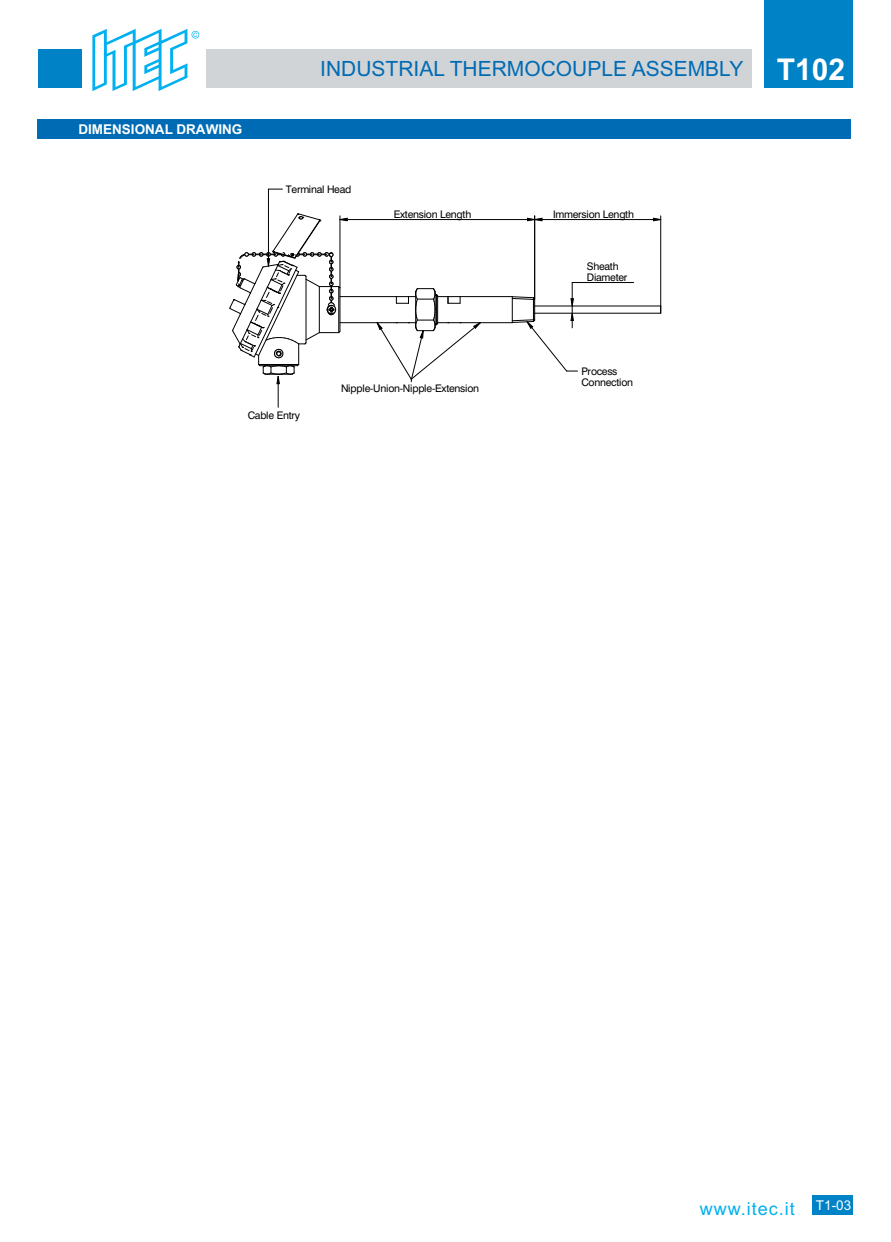
<style>
.page{position:relative;width:891px;height:1242px;background:#fff}
.page>*{position:absolute;margin:0;border:0;box-sizing:border-box;transform-origin:0 0}
.t1{font:21px "Arial";color:#006bb5}
.t2{font:18px "Arial";letter-spacing:.055em;color:#00b0f0}
.t3{font:700 13.5px "Arial";color:#fff}
.t4{font:10.5px/10.9px "Swiss 721 BT";letter-spacing:-.02em;color:#000}
.s1{font-weight:700;font-size:30px;color:#fff}
</style>
<div class="page">
<div style="left:38px;top:50px;width:43px;height:38px;background:#0082c7"></div>
<div style="left:207px;top:50px;width:545px;height:38px;background:#d1d4d6"></div>
<div style="left:764px;top:0;width:89px;height:88px;background:#0082c7"></div>
<svg style="left:92px;top:29px;width:107px;height:62px"></svg>
<div style="left:37px;top:119px;width:814px;height:19px;background:#006bb5"></div>
<hr style="left:340px;top:322px;width:56px;height:1px;background:#000">
<hr style="left:340px;top:296px;width:56px;height:1px;background:#000">
<hr style="left:460px;top:296px;width:52px;height:1px;background:#000">
<hr style="left:460px;top:322px;width:52px;height:1px;background:#000">
<hr style="left:535px;top:306px;width:126px;height:1px;background:#000">
<hr style="left:535px;top:313px;width:126px;height:1px;background:#000">
<svg style="left:653px;top:217px;width:7px;height:5px"></svg>
<hr style="left:660px;top:216px;width:1px;height:90px;background:#000">
<hr style="left:535px;top:219px;width:126px;height:1px;background:#000">
<svg style="left:527px;top:217px;width:16px;height:5px"></svg>
<hr style="left:534px;top:216px;width:1px;height:83px;background:#000">
<hr style="left:340px;top:219px;width:195px;height:1px;background:#000">
<hr style="left:268px;top:189px;width:1px;height:77px;background:#000">
<svg style="left:269px;top:189px;width:13px;height:1px"></svg>
<hr style="left:278px;top:376px;width:1px;height:31px;background:#000">
<svg style="left:229px;top:213px;width:119px;height:171px"></svg>
<svg style="left:512px;top:296px;width:66px;height:76px"></svg>
<hr style="left:572px;top:282px;width:62px;height:1px;background:#000">
<hr style="left:572px;top:283px;width:1px;height:45px;background:#000">
<svg style="left:376px;top:288px;width:105px;height:94px"></svg>
<div style="left:813px;top:1195px;width:40px;height:20px;background:#0082c7"></div>
<p class="t3" style="left:78px;top:124px;width:165px">DIMENSIONAL DRAWING</p>
<h1 class="t1" style="left:320px;top:61px;width:526px">INDUSTRIAL THERMOCOUPLE ASSEMBLY <span class="s1">T102</span></h1>
<p class="t4" style="left:286px;top:185px;width:67px">Terminal Head</p>
<p class="t4" style="left:394px;top:209px;width:79px">Extension Length</p>
<p class="t4" style="left:553px;top:209px;width:82px">Immersion Length</p>
<p class="t4" style="left:587px;top:262px;width:42px">Sheath<br>Diameter</p>
<p class="t4" style="left:341px;top:384px;width:140px">Nipple-Union-Nipple-Extension</p>
<p class="t4" style="left:581px;top:366px;width:53px">Process<br>Connection</p>
<p class="t4" style="left:248px;top:411px;width:54px">Cable Entry</p>
<h2 class="t2" style="left:700px;top:1202px;width:153px">www.itec.it <sup>T1-03</sup></h2>
</div>
